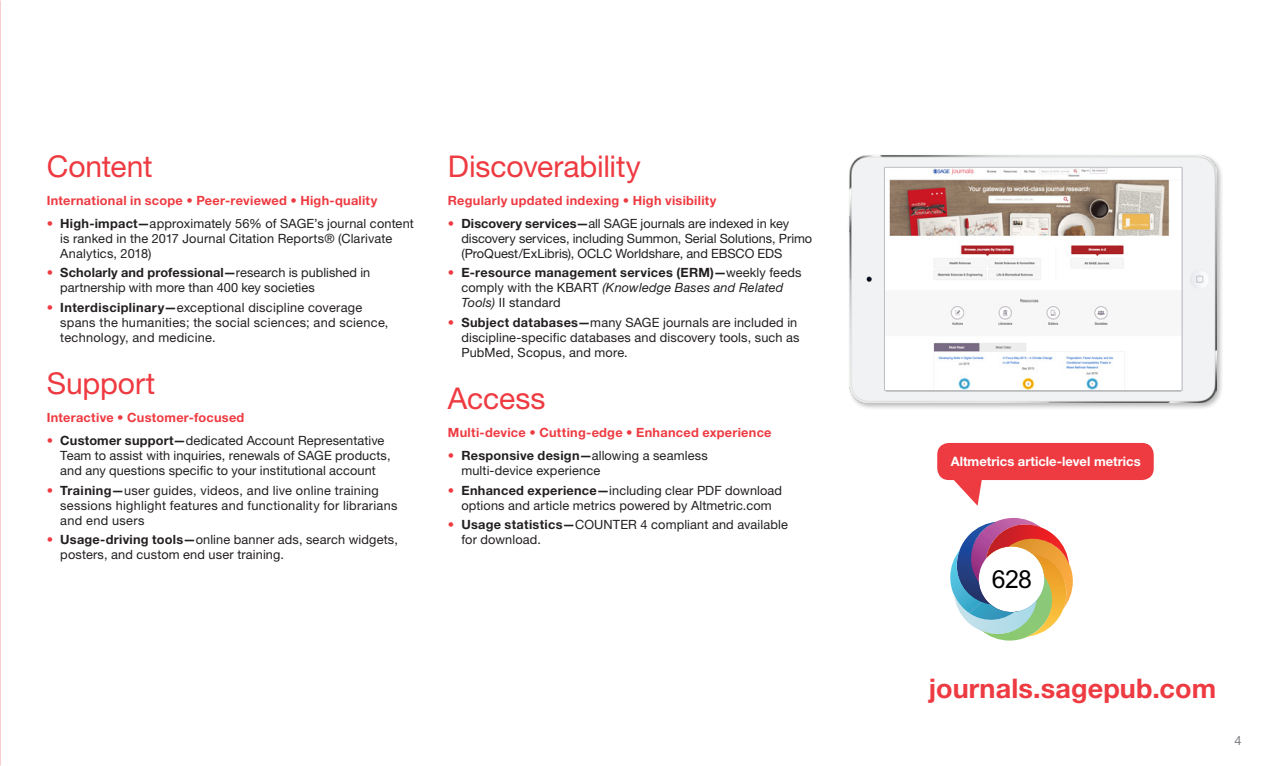
<style>
.page{position:relative;width:1263px;height:766px;background:#fff}
.page>*{position:absolute;margin:0;border:0;box-sizing:border-box;transform-origin:0 0}
.t1{font:30px "Helvetica Neue LT Std";letter-spacing:-.005em;color:#ee3a41}
.InsideURL{font:700 27px "Helvetica Neue LT Std";letter-spacing:.005em;color:#ee3a41}
.t2{font:24.9px "Arial";color:#000001}
.t3{font:700 13.05px "Helvetica Neue LT Std";color:#fff}
.t4{font:12.75px/15px "Helvetica Neue LT Std";letter-spacing:.01em;color:#231f20}
.Text{font:700 12.75px "Helvetica Neue LT Std";letter-spacing:.02em;color:#ee3a41}
.t5{font:12.75px "Helvetica Neue LT Std";color:#76787b}
.s1{color:#ee3a41}
.s2{font-weight:700}
.s3{font-style:italic}
.s4{font-weight:700;color:#ee3a41}
</style>
<div class="page">
<svg style="left:950px;top:517px;width:123px;height:123px"></svg>
<svg style="left:953px;top:480px;width:29px;height:25px"></svg>
<div style="left:937px;top:443px;width:217px;height:37px;background:#ee3a41;border-radius:12px"></div>
<div style="left:847px;top:154px;width:376px;height:255px;background:#231f20;opacity:.3"></div>
<img style="left:849px;top:155px;width:367px;height:247px">
<img style="left:886px;top:169px;width:294px;height:219px">
<div style="left:884px;top:167px;width:298px;height:223px;border:1px solid #bcbdc0"></div>
<p class="t1" style="left:47px;top:148px;width:107px">Content</p>
<p class="Text" style="left:47px;top:192px;width:332px">International in scope • Peer-reviewed • High-quality</p>
<p class="t4" style="left:60px;top:216px;width:355px;text-indent:-13px"><span class="s1">•</span> <span class="s2">High-impact—</span>approximately 56% of SAGE’s journal content is ranked in the 2017 Journal Citation Reports® (Clarivate<br>Analytics, 2018)</p>
<p class="t4" style="left:60px;top:265px;width:312px;text-indent:-13px"><span class="s1">•</span> <span class="s2">Scholarly and professional—</span>research is published in partnership with more than 400 key societies</p>
<p class="t4" style="left:60px;top:299px;width:330px;text-indent:-13px"><span class="s1">•</span> <span class="s2">Interdisciplinary—</span>exceptional discipline coverage spans the humanities; the social sciences; and science, technology, and medicine.</p>
<p class="t1" style="left:47px;top:365px;width:110px">Support</p>
<p class="Text" style="left:47px;top:409px;width:199px">Interactive • Customer-focused</p>
<p class="t4" style="left:60px;top:433px;width:332px;text-indent:-13px"><span class="s1">•</span> <span class="s2">Customer support—</span>dedicated Account Representative<br>Team to assist with inquiries, renewals of SAGE products, and any questions specific to your institutional account</p>
<p class="t4" style="left:60px;top:482px;width:339px;text-indent:-13px"><span class="s1">•</span> <span class="s2">Training—</span>user guides, videos, and live online training sessions highlight features and functionality for librarians and end users</p>
<p class="t4" style="left:60px;top:531px;width:339px;text-indent:-13px"><span class="s1">•</span> <span class="s2">Usage-driving tools—</span>online banner ads, search widgets, posters, and custom end user training.</p>
<p class="t1" style="left:448px;top:148px;width:195px">Discoverability</p>
<p class="Text" style="left:448px;top:192px;width:270px">Regularly updated indexing • High visibility</p>
<p class="t4" style="left:461px;top:216px;width:352px;text-indent:-14px"><span class="s1">•</span> <span class="s2">Discovery services—</span>all SAGE journals are indexed in key discovery services, including Summon, Serial Solutions, Primo (ProQuest/ExLibris), OCLC Worldshare, and EBSCO EDS</p>
<p class="t4" style="left:461px;top:265px;width:342px;text-indent:-14px"><span class="s1">•</span> <span class="s2">E-resource management services (ERM)—</span>weekly feeds comply with the KBART <span class="s3">(Knowledge Bases and Related<br>Tools)</span> II standard</p>
<p class="t4" style="left:461px;top:314px;width:340px;text-indent:-14px"><span class="s1">•</span> <span class="s2">Subject databases—</span>many SAGE journals are included in discipline-specific databases and discovery tools, such as<br>PubMed, Scopus, and more.</p>
<p class="t1" style="left:448px;top:380px;width:99px">Access</p>
<p class="Text" style="left:448px;top:424px;width:325px">Multi-device • Cutting-edge • Enhanced experience</p>
<p class="t4" style="left:461px;top:448px;width:248px;text-indent:-14px"><span class="s4">•</span> <span class="s2">Responsive design—</span>allowing a seamless multi-device experience</p>
<p class="t4" style="left:448px;top:482px;width:336px;text-align:center"><span class="s4">•</span> <span class="s2">Enhanced experience—</span>including clear PDF download options and article metrics powered by Altmetric.com</p>
<p class="t4" style="left:461px;top:516px;width:328px;text-indent:-14px"><span class="s4">•</span> <span class="s2">Usage statistics—</span>COUNTER 4 compliant and available for download.</p>
<p class="t3" style="left:951px;top:453px;width:191px">Altmetrics article-level metrics</p>
<p class="t2" style="left:992px;top:562px;width:42px">628</p>
<p class="InsideURL" style="left:929px;top:671px;width:289px">journals.sagepub.com</p>
<p class="t5" style="left:1234px;top:732px;width:9px">4</p>
</div>
